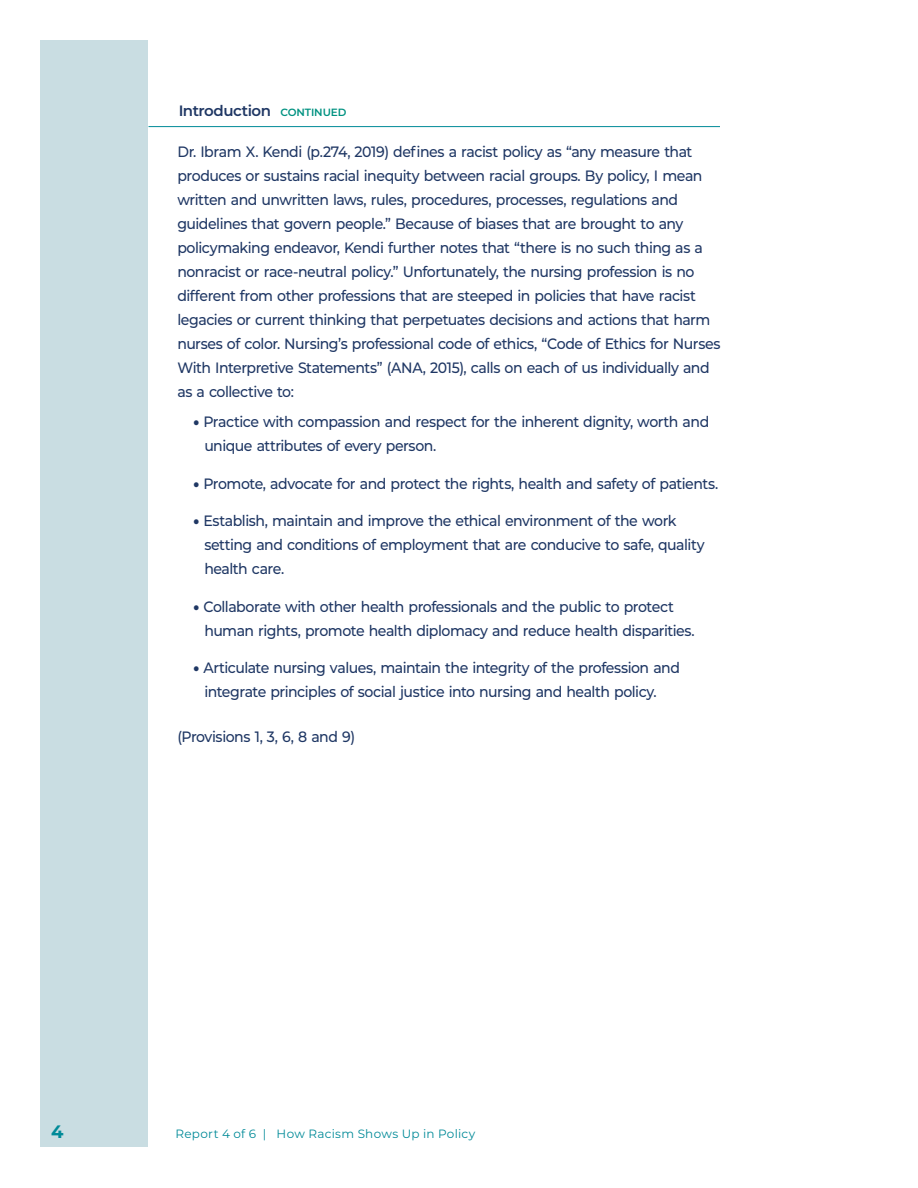
<style>
.page{position:relative;width:918px;height:1188px;background:#fff}
.page>*{position:absolute;margin:0;border:0;box-sizing:border-box;transform-origin:0 0}
.t1{font:700 18px "Montserrat";color:#008a98}
.t2{font:500 15px/24px "Montserrat";letter-spacing:-.035em;color:#1f3764;scale:.94 1}
.t3{font:600 15px "Montserrat";letter-spacing:-.035em;color:#1f3764}
.t4{font:12px "Montserrat";letter-spacing:.02em;color:#008a98}
.s1{font-size:10.5px;color:#009281}
.s2{font-weight:900}
</style>
<div class="page">
<div style="left:40px;top:40px;width:108px;height:1108px;background:#c9dde2"></div>
<hr style="left:148px;top:126px;width:572px;height:1px;background:#008a98">
<p class="t3" style="left:179px;top:100px;width:169px">Introduction <span class="s1">CONTINUED</span></p>
<p class="t2" style="left:177px;top:139px;width:579px">Dr. Ibram X. Kendi (p.274, 2019) defines a racist policy as “any measure that produces or sustains racial inequity between racial groups. By policy, I mean written and unwritten laws, rules, procedures, processes, regulations and guidelines that govern people.” Because of biases that are brought to any policymaking endeavor, Kendi further notes that “there is no such thing as a nonracist or race-neutral policy.” Unfortunately, the nursing profession is no different from other professions that are steeped in policies that have racist legacies or current thinking that perpetuates decisions and actions that harm nurses of color. Nursing’s professional code of ethics, “Code of Ethics for Nurses With Interpretive Statements” (ANA, 2015), calls on each of us individually and as a collective to:</p>
<p class="t2" style="left:204px;top:410px;width:539px;text-indent:-11px"><span class="s2">•</span> Practice with compassion and respect for the inherent dignity, worth and unique attributes of every person.</p>
<p class="t2" style="left:194px;top:471px;width:560px"><span class="s2">•</span> Promote, advocate for and protect the rights, health and safety of patients.</p>
<p class="t2" style="left:204px;top:509px;width:534px;text-indent:-11px"><span class="s2">•</span> Establish, maintain and improve the ethical environment of the work setting and conditions of employment that are conducive to safe, quality health care.</p>
<p class="t2" style="left:204px;top:594px;width:523px;text-indent:-11px"><span class="s2">•</span> Collaborate with other health professionals and the public to protect human rights, promote health diplomacy and reduce health disparities.</p>
<p class="t2" style="left:204px;top:656px;width:508px;text-indent:-11px"><span class="s2">•</span> Articulate nursing values, maintain the integrity of the profession and integrate principles of social justice into nursing and health policy.</p>
<p class="t2" style="left:177px;top:724px;width:191px">(Provisions 1, 3, 6, 8 and 9)</p>
<p class="t1" style="left:51px;top:1119px;width:14px">4</p>
<p class="t4" style="left:176px;top:1126px;width:301px">Report 4 of 6 | How Racism Shows Up in Policy</p>
</div>
